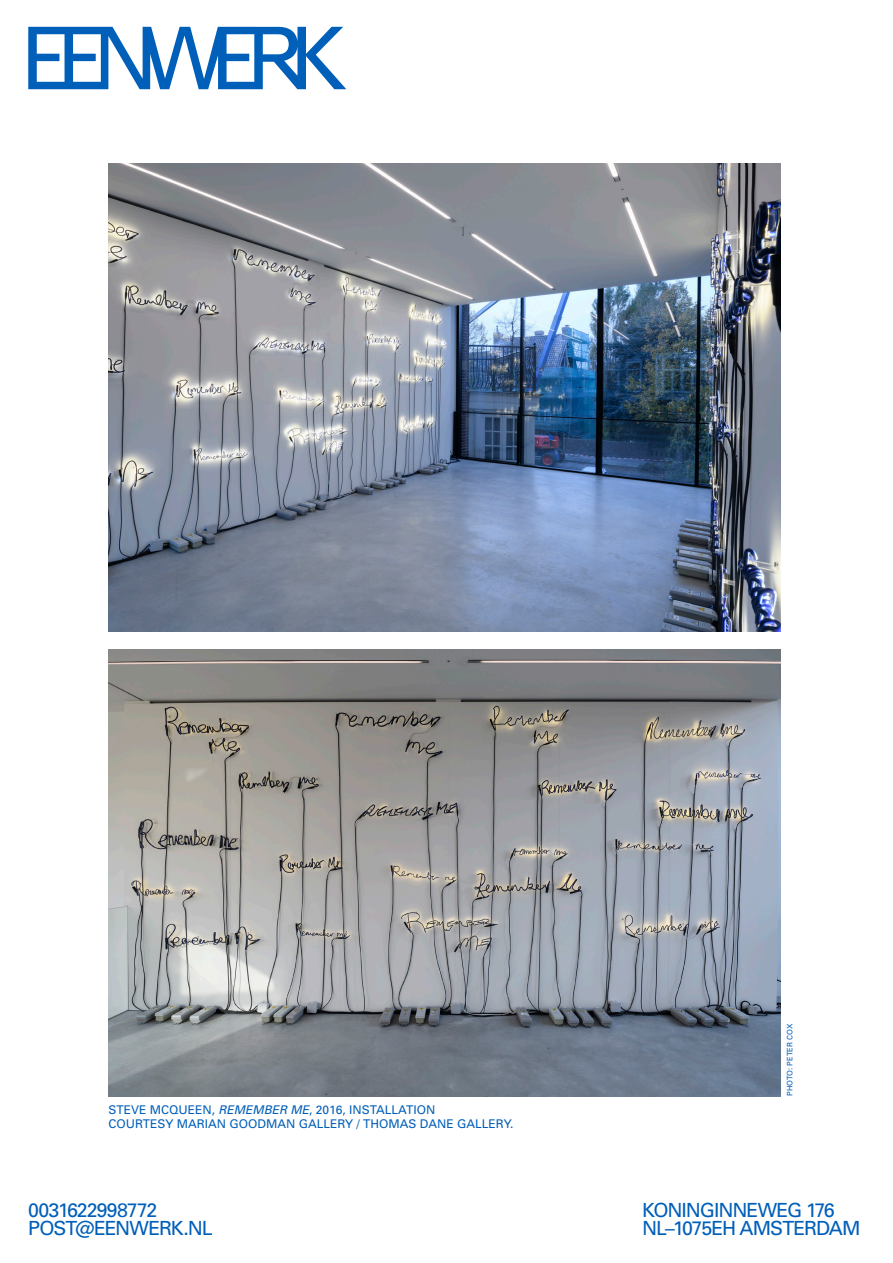
<style>
.page{position:relative;width:893px;height:1263px;background:#fff}
.page>*{position:absolute;margin:0;border:0;box-sizing:border-box;transform-origin:0 0}
.t1{font:19.5px/18px "Univers";letter-spacing:-.055em;color:#005fb9}
.t2{font:12px "Univers";color:#005fb9}
.t3{font:7.5px "Univers";color:#005fb9}
.s1{font-style:italic}
</style>
<div class="page">
<svg style="left:28px;top:26px;width:318px;height:63px"></svg>
<img style="left:108px;top:164px;width:672px;height:467px">
<img style="left:108px;top:650px;width:672px;height:446px">
<p class="t2" style="left:108px;top:1102px;width:328px">STEVE MCQUEEN, <span class="s1">REMEMBER ME</span>, 2016, INSTALLATION</p>
<p class="t2" style="left:108px;top:1116px;width:407px">COURTESY MARIAN GOODMAN GALLERY / THOMAS DANE GALLERY.</p>
<h1 class="t1" style="left:28px;top:1200px;width:186px">0031622998772<br>POST@EENWERK.NL</h1>
<p class="t3" style="left:785px;top:1096px;width:74px;rotate:-90deg">PHOTO: PETER COX</p>
<h1 class="t1" style="left:642px;top:1200px;width:220px">KONINGINNEWEG 176<br>NL–1075EH AMSTERDAM</h1>
</div>
